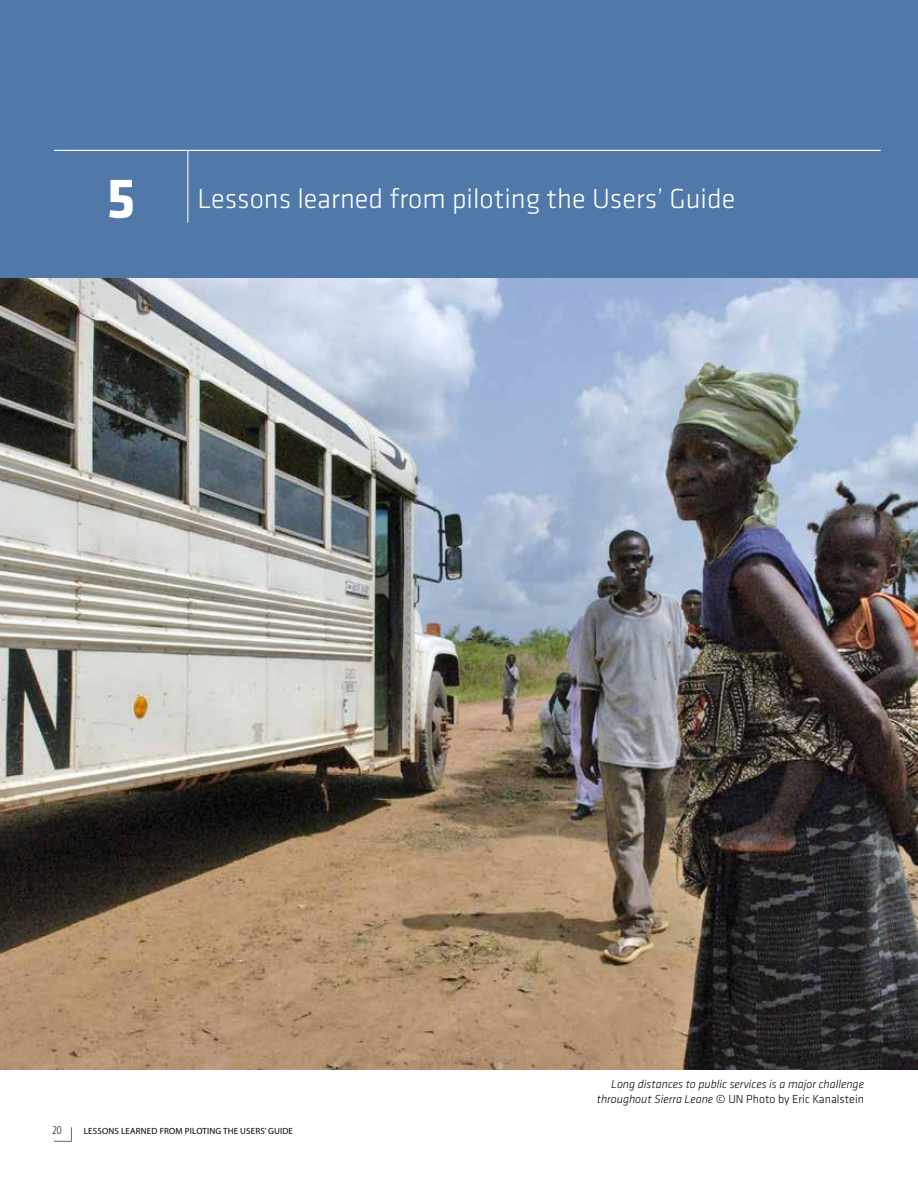
<style>
.page{position:relative;width:918px;height:1188px;background:#fff}
.page>*{position:absolute;margin:0;border:0;box-sizing:border-box;transform-origin:0 0}
.t1{font:300 28.5px "Klavika";color:#fff}
.t2{font:300 condensed 12.15px "Myriad Pro";color:#000;scale:1.11 1}
.t3{font:italic 300 12px/15px "Klavika";color:#000;text-align:right}
.t4{font:9px "Myriad Pro";letter-spacing:.02em;color:#000}
.s1{font-weight:700;font-size:58.5px}
.s2{font-style:normal}
</style>
<div class="page">
<svg style="left:54px;top:1127px;width:18px;height:15px"></svg>
<img style="left:0;top:277px;width:918px;height:792px">
<div style="left:0;top:0;width:918px;height:277px;background:#5079a9"></div>
<hr style="left:54px;top:150px;width:827px;height:1px;background:#fff">
<hr style="left:188px;top:151px;width:1px;height:72px;background:#fff">
<h1 class="t1" style="left:106px;top:183px;width:631px"><span class="s1">5</span> Lessons learned from piloting the Users’ Guide</h1>
<p class="t2" style="left:52px;top:1124px;width:10px">20</p>
<p class="t4" style="left:84px;top:1126px;width:211px">LESSONS LEARNED FROM PILOTING THE USERS’ GUIDE</p>
<p class="t3" style="left:597px;top:1076px;width:269px">Long distances to public services is a major challenge throughout Sierra Leone <span class="s2">© UN Photo by Eric Kanalstein</span></p>
</div>
